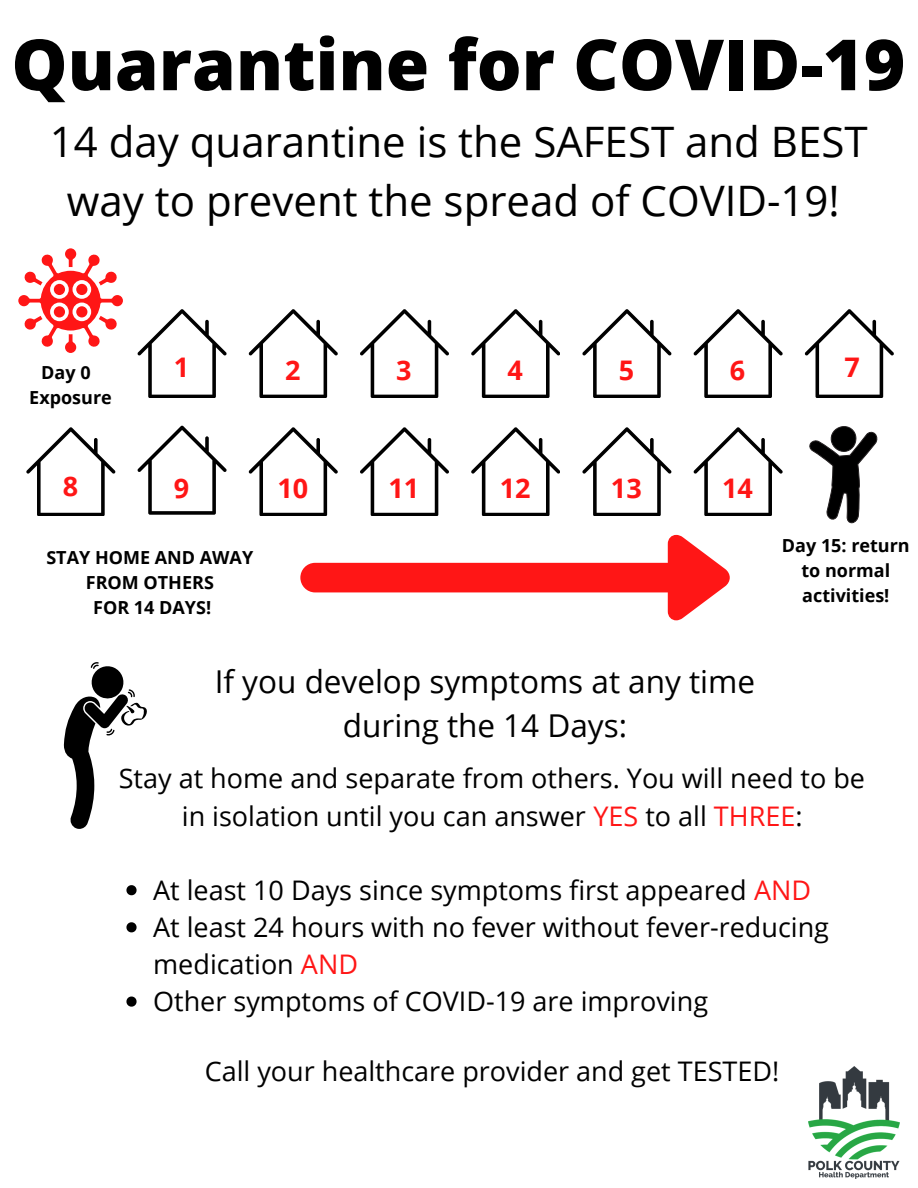
<style>
.page{position:relative;width:918px;height:1188px;background:#fff}
.page>*{position:absolute;margin:0;border:0;box-sizing:border-box;transform-origin:0 0}
.t1{font:800 70.65px "Open Sans";color:#000}
.t2{font:42px/58.5px "Open Sans";color:#000;text-align:center}
.t3{font:31.5px "Open Sans";color:#000}
.t4{font:27px/37.2px "Open Sans";color:#000}
.t5{font:700 27px "Open Sans";color:#ff1616}
.t6{font:700 18px/24.8px "Open Sans";color:#000;text-align:center}
.s1{color:#ff1616}
</style>
<div class="page">
<svg style="left:137px;top:309px;width:89px;height:89px"></svg>
<svg style="left:18px;top:248px;width:105px;height:105px"></svg>
<svg style="left:249px;top:309px;width:88px;height:89px"></svg>
<svg style="left:360px;top:309px;width:89px;height:89px"></svg>
<svg style="left:471px;top:309px;width:89px;height:89px"></svg>
<svg style="left:582px;top:309px;width:89px;height:89px"></svg>
<svg style="left:693px;top:309px;width:89px;height:89px"></svg>
<svg style="left:805px;top:309px;width:89px;height:89px"></svg>
<svg style="left:137px;top:425px;width:89px;height:89px"></svg>
<svg style="left:249px;top:427px;width:88px;height:89px"></svg>
<svg style="left:360px;top:427px;width:89px;height:89px"></svg>
<svg style="left:471px;top:427px;width:89px;height:89px"></svg>
<svg style="left:582px;top:427px;width:89px;height:89px"></svg>
<svg style="left:693px;top:427px;width:89px;height:89px"></svg>
<svg style="left:300px;top:535px;width:430px;height:85px"></svg>
<svg style="left:809px;top:426px;width:69px;height:97px"></svg>
<svg style="left:26px;top:427px;width:89px;height:89px"></svg>
<svg style="left:64px;top:662px;width:83px;height:167px"></svg>
<img style="left:808px;top:1066px;width:91px;height:113px">
<svg style="left:126px;top:885px;width:11px;height:10px"></svg>
<svg style="left:126px;top:922px;width:11px;height:10px"></svg>
<svg style="left:126px;top:997px;width:11px;height:10px"></svg>
<p class="t1" style="left:11px;top:15px;width:895px">Quarantine for COVID-19</p>
<p class="t2" style="left:50px;top:112px;width:819px">14 day quarantine is the SAFEST and BEST way to prevent the spread of COVID-19!</p>
<p class="t6" style="left:29px;top:359px;width:84px">Day 0<br>Exposure</p>
<p class="t5" style="left:63px;top:467px;width:17px">8</p>
<p class="t5" style="left:174px;top:348px;width:17px">1</p>
<p class="t5" style="left:285px;top:351px;width:17px">2</p>
<p class="t5" style="left:396px;top:351px;width:17px">3</p>
<p class="t5" style="left:507px;top:351px;width:17px">4</p>
<p class="t5" style="left:619px;top:351px;width:17px">5</p>
<p class="t5" style="left:730px;top:351px;width:17px">6</p>
<p class="t5" style="left:844px;top:348px;width:17px">7</p>
<p class="t5" style="left:174px;top:469px;width:17px">9</p>
<p class="t5" style="left:277px;top:469px;width:32px">10</p>
<p class="t5" style="left:389px;top:469px;width:32px">11</p>
<p class="t5" style="left:500px;top:469px;width:32px">12</p>
<p class="t5" style="left:611px;top:469px;width:32px">13</p>
<p class="t5" style="left:722px;top:469px;width:32px">14</p>
<p class="t6" style="left:46px;top:545px;width:208px">STAY HOME AND AWAY</p>
<p class="t6" style="left:86px;top:570px;width:130px">FROM OTHERS</p>
<p class="t6" style="left:93px;top:594px;width:119px">FOR 14 DAYS!</p>
<p class="t3" style="left:215px;top:659px;width:542px">If you develop symptoms at any time</p>
<p class="t3" style="left:343px;top:703px;width:286px">during the 14 Days:</p>
<p class="t6" style="left:782px;top:533px;width:129px">Day 15: return to normal activities!</p>
<p class="t4" style="left:119px;top:759px;width:748px;text-align:center">Stay at home and separate from others. You will need to be in isolation until you can answer <span class="s1">YES</span> to all <span class="s1">THREE</span>:</p>
<p class="t4" style="left:153px;top:871px;width:659px">At least 10 Days since symptoms first appeared <span class="s1">AND</span></p>
<p class="t4" style="left:153px;top:908px;width:677px">At least 24 hours with no fever without fever-reducing medication <span class="s1">AND</span></p>
<p class="t4" style="left:153px;top:982px;width:556px">Other symptoms of COVID-19 are improving</p>
<p class="t4" style="left:205px;top:1052px;width:576px">Call your healthcare provider and get TESTED!</p>
</div>
